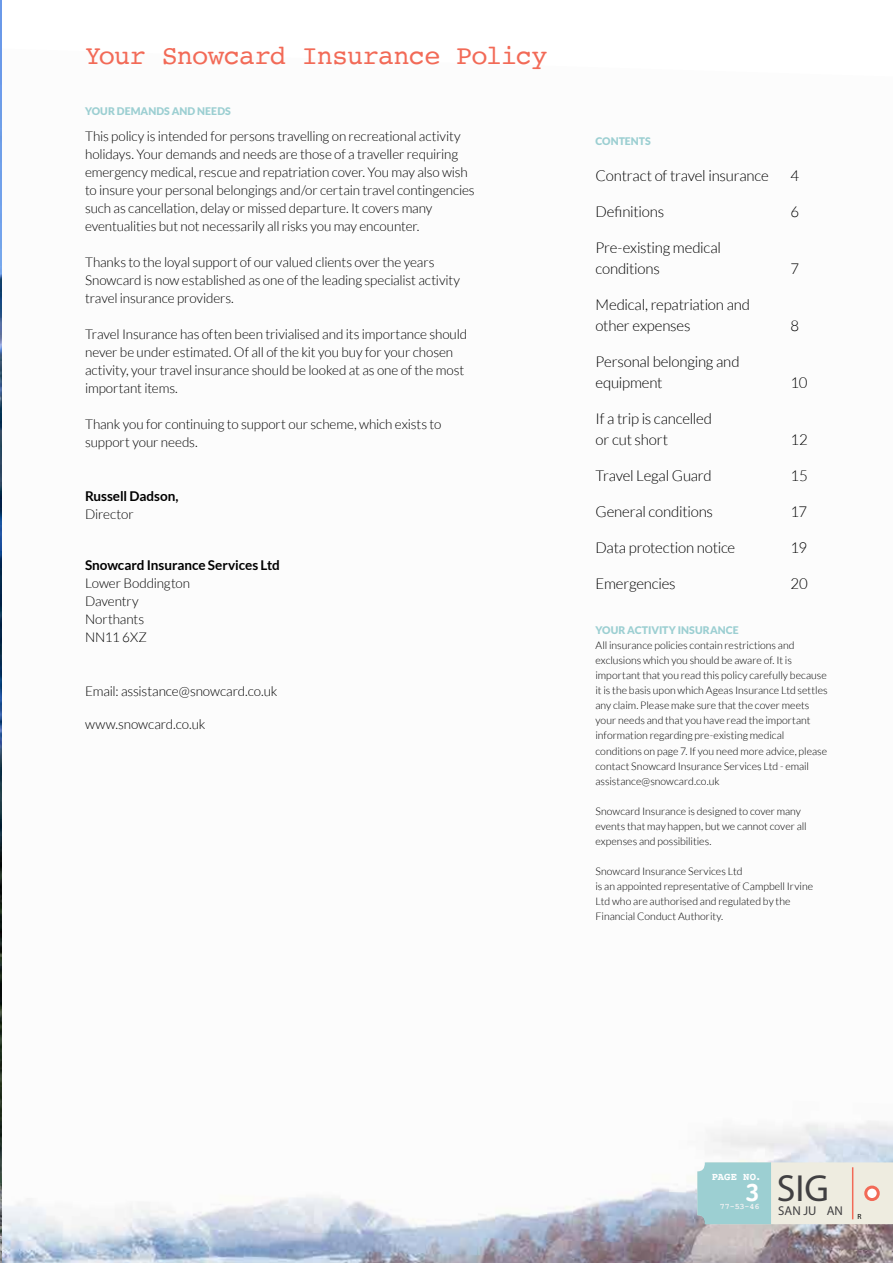
<style>
.page{position:relative;width:893px;height:1263px;background:#fff}
.page>*{position:absolute;margin:0;border:0;box-sizing:border-box;transform-origin:0 0}
.t1{font:37.8px "Myriad Pro";color:#414042}
.t2{font:27px "Courier";letter-spacing:-.03em;color:#f26a57}
.t3{font:700 27px "Courier";color:#fff}
.t4{font:300 15px/21px "Lato";letter-spacing:-.015em;color:#000}
.t5{font:300 13.5px/18px "Lato";letter-spacing:-.01em;color:#000}
.t6{font:700 13.5px "Lato";letter-spacing:-.005em;color:#000}
.t7{font:12.75px "Myriad Pro";color:#414042}
.t8{font:300 10.5px/15px "Lato";color:#000}
.t9{font:900 10.5px "Lato";letter-spacing:.005em;color:#9ccfd2}
.t10{font:700 10.5px "Courier";letter-spacing:.005em;color:#fff}
.t11{font:700 8.25px "Courier New";color:#f1f1f2}
</style>
<div class="page">
<img style="left:1px;top:21px;width:892px;height:1242px">
<svg style="left:697px;top:1162px;width:196px;height:62px;background:#cfe0da"></svg>
<hr style="left:852px;top:1167px;width:1px;height:52px;background:#f26a57">
<div style="left:866px;top:1187px;width:12px;height:12px;background:#fff;border-radius:50%"></div>
<div style="left:864px;top:1185px;width:16px;height:16px;border:3px solid #f26a57;border-radius:50%"></div>
<img style="left:0;top:0;width:1px;height:1263px">
<h2 class="t2" style="left:85px;top:34px;width:464px">Your Snowcard Insurance Policy</h2>
<p class="t9" style="left:85px;top:105px;width:147px">YOUR DEMANDS AND NEEDS</p>
<p class="t5" style="left:85px;top:127px;width:391px">This policy is intended for persons travelling on recreational activity holidays. Your demands and needs are those of a traveller requiring emergency medical, rescue and repatriation cover. You may also wish to insure your personal belongings and/or certain travel contingencies such as cancellation, delay or missed departure. It covers many eventualities but not necessarily all risks you may encounter.</p>
<p class="t5" style="left:85px;top:253px;width:377px">Thanks to the loyal support of our valued clients over the years<br>Snowcard is now established as one of the leading specialist activity travel insurance providers.</p>
<p class="t5" style="left:85px;top:325px;width:384px">Travel Insurance has often been trivialised and its importance should never be under estimated. Of all of the kit you buy for your chosen activity, your travel insurance should be looked at as one of the most important items.</p>
<p class="t5" style="left:85px;top:415px;width:358px">Thank you for continuing to support our scheme, which exists to support your needs.</p>
<p class="t6" style="left:85px;top:488px;width:95px">Russell Dadson,</p>
<p class="t5" style="left:85px;top:505px;width:50px">Director</p>
<p class="t6" style="left:85px;top:557px;width:196px">Snowcard Insurance Services Ltd</p>
<p class="t5" style="left:85px;top:574px;width:107px">Lower Boddington<br>Daventry<br>Northants<br>NN11 6XZ</p>
<p class="t5" style="left:85px;top:682px;width:194px">Email: assistance@snowcard.co.uk</p>
<p class="t5" style="left:85px;top:715px;width:122px">www.snowcard.co.uk</p>
<p class="t9" style="left:595px;top:135px;width:57px">CONTENTS</p>
<p class="t4" style="left:595px;top:166px;width:175px">Contract of travel insurance</p>
<p class="t4" style="left:790px;top:166px;width:10px">4</p>
<p class="t4" style="left:595px;top:202px;width:70px">Definitions</p>
<p class="t4" style="left:790px;top:202px;width:10px">6</p>
<p class="t4" style="left:595px;top:238px;width:127px">Pre-existing medical conditions</p>
<p class="t4" style="left:790px;top:259px;width:10px">7</p>
<p class="t4" style="left:595px;top:295px;width:156px">Medical, repatriation and other expenses</p>
<p class="t4" style="left:595px;top:352px;width:146px">Personal belonging and equipment</p>
<p class="t4" style="left:595px;top:409px;width:118px">If a trip is cancelled or cut short</p>
<p class="t4" style="left:790px;top:316px;width:10px">8</p>
<p class="t4" style="left:790px;top:373px;width:18px">10</p>
<p class="t4" style="left:790px;top:430px;width:19px">12</p>
<p class="t4" style="left:595px;top:466px;width:118px">Travel Legal Guard</p>
<p class="t4" style="left:790px;top:466px;width:19px">15</p>
<p class="t4" style="left:595px;top:502px;width:119px">General conditions</p>
<p class="t4" style="left:790px;top:502px;width:18px">17</p>
<p class="t4" style="left:595px;top:538px;width:141px">Data protection notice</p>
<p class="t4" style="left:790px;top:538px;width:18px">19</p>
<p class="t4" style="left:595px;top:574px;width:82px">Emergencies</p>
<p class="t4" style="left:790px;top:574px;width:19px">20</p>
<p class="t9" style="left:595px;top:624px;width:145px">YOUR ACTIVITY INSURANCE</p>
<p class="t8" style="left:595px;top:638px;width:234px">All insurance policies contain restrictions and exclusions which you should be aware of. It is important that you read this policy carefully because it is the basis upon which Ageas Insurance Ltd settles any claim. Please make sure that the cover meets your needs and that you have read the important information regarding pre-existing medical conditions on page 7. If you need more advice, please contact Snowcard Insurance Services Ltd - email assistance@snowcard.co.uk</p>
<p class="t8" style="left:595px;top:803px;width:213px">Snowcard Insurance is designed to cover many events that may happen, but we cannot cover all expenses and possibilities.</p>
<p class="t8" style="left:595px;top:863px;width:219px">Snowcard Insurance Services Ltd<br>is an appointed representative of Campbell Irvine Ltd who are authorised and regulated by the Financial Conduct Authority.</p>
<p class="t10" style="left:712px;top:1168px;width:51px">PAGE NO.</p>
<h2 class="t3" style="left:744px;top:1171px;width:18px">3</h2>
<p class="t11" style="left:720px;top:1201px;width:41px">77-53-46</p>
<h1 class="t1" style="left:777px;top:1164px;width:54px">SIG</h1>
<p class="t7" style="left:778px;top:1203px;width:85px">SAN JU AN <sub>R</sub></p>
</div>
